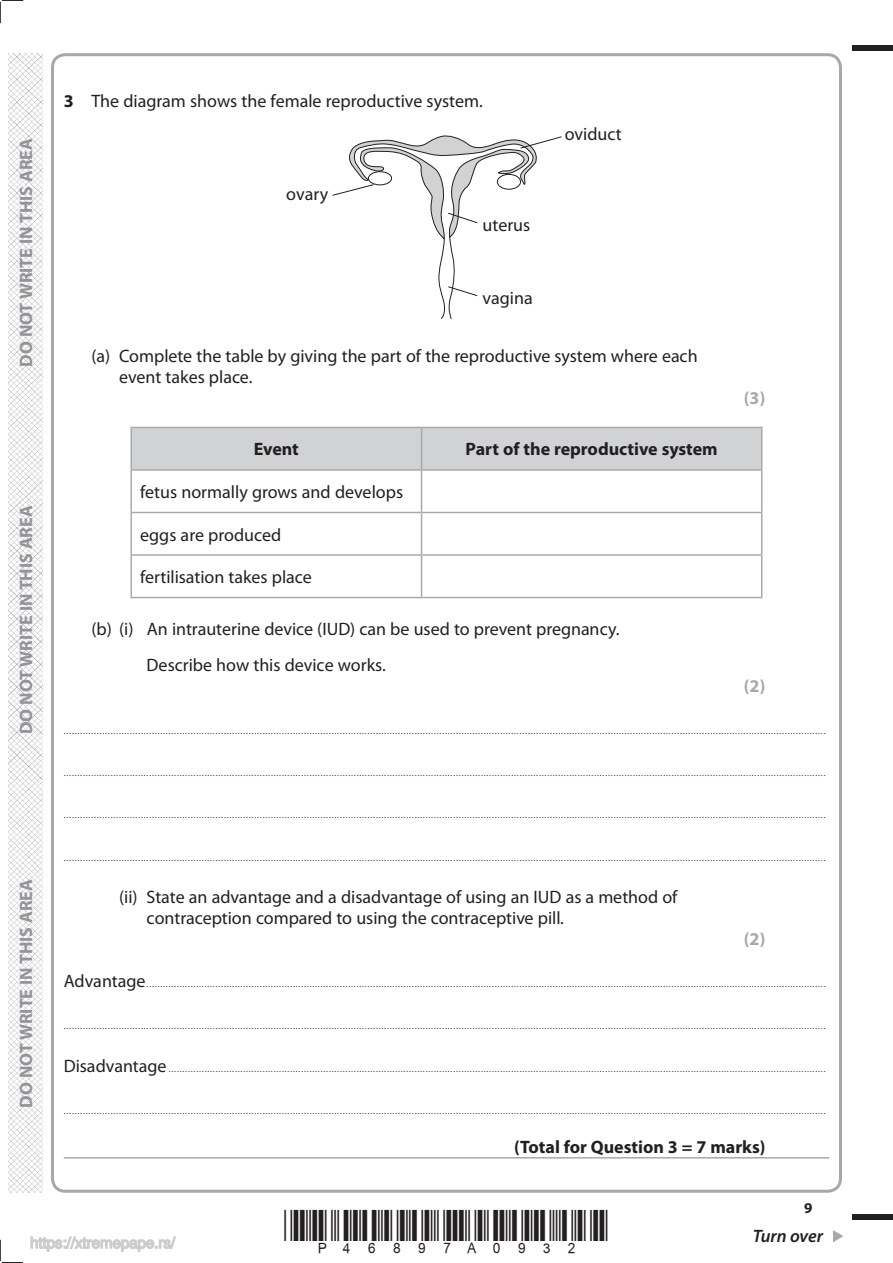
<style>
.page{position:relative;width:893px;height:1263px;background:#fff}
.page>*{position:absolute;margin:0;border:0;box-sizing:border-box;transform-origin:0 0}
.t1{font:18px/21px "Myriad Pro";color:#231f20}
.t2{font:700 18px "Myriad Pro";color:#929498}
.t3{font:700 18px "Myriad Pro";color:#231f20}
.t4{font:700 18px "Myriad Pro";color:#a6a9ac}
.t5{font:italic 600 18px "Myriad Pro";letter-spacing:-.005em;color:#231f20}
.t6{font:700 15px "Myriad Pro";color:#231f20}
.t7{font:9px "Myriad Pro";color:#231f20}
.s1{font-weight:700}
.s2{font-size:18px}
</style>
<div class="page">
<div style="left:853px;top:45px;width:40px;height:5px;background:#231f20"></div>
<div style="left:853px;top:1214px;width:40px;height:6px;background:#231f20"></div>
<svg style="left:833px;top:1230px;width:10px;height:12px"></svg>
<svg style="left:0;top:0;width:23px;height:23px"></svg>
<svg style="left:0;top:1240px;width:23px;height:23px"></svg>
<img style="left:8px;top:53px;width:34px;height:1140px">
<hr style="left:64px;top:1157px;width:765px;height:2px;background:#a6a9ac">
<svg style="left:332px;top:135px;width:230px;height:184px"></svg>
<div style="left:132px;top:428px;width:629px;height:41px;background:#d0d2d3"></div>
<hr style="left:130px;top:427px;width:291px;height:1px;background:#a6a9ac">
<hr style="left:130px;top:428px;width:2px;height:41px;background:#a6a9ac">
<hr style="left:421px;top:427px;width:341px;height:1px;background:#a6a9ac">
<hr style="left:421px;top:428px;width:1px;height:41px;background:#a6a9ac">
<hr style="left:761px;top:428px;width:1px;height:41px;background:#a6a9ac">
<hr style="left:130px;top:469px;width:291px;height:2px;background:#a6a9ac">
<hr style="left:130px;top:471px;width:2px;height:41px;background:#a6a9ac">
<hr style="left:421px;top:469px;width:341px;height:2px;background:#a6a9ac">
<hr style="left:421px;top:471px;width:1px;height:41px;background:#a6a9ac">
<hr style="left:761px;top:471px;width:1px;height:41px;background:#a6a9ac">
<hr style="left:130px;top:512px;width:291px;height:1px;background:#a6a9ac">
<hr style="left:130px;top:513px;width:2px;height:41px;background:#a6a9ac">
<hr style="left:421px;top:512px;width:341px;height:1px;background:#a6a9ac">
<hr style="left:421px;top:513px;width:1px;height:41px;background:#a6a9ac">
<hr style="left:761px;top:513px;width:1px;height:41px;background:#a6a9ac">
<hr style="left:130px;top:554px;width:291px;height:2px;background:#a6a9ac">
<hr style="left:130px;top:556px;width:2px;height:41px;background:#a6a9ac">
<hr style="left:421px;top:554px;width:341px;height:2px;background:#a6a9ac">
<hr style="left:421px;top:556px;width:1px;height:41px;background:#a6a9ac">
<hr style="left:761px;top:556px;width:1px;height:41px;background:#a6a9ac">
<hr style="left:130px;top:597px;width:632px;height:1px;background:#a6a9ac">
<svg style="left:30px;top:1236px;width:146px;height:16px"></svg>
<h1 class="t2" style="left:19px;top:367px;width:230px;rotate:-90deg">DO NOT WRITE IN THIS AREA</h1>
<h1 class="t2" style="left:19px;top:734px;width:230px;rotate:-90deg">DO NOT WRITE IN THIS AREA</h1>
<h1 class="t2" style="left:19px;top:1108px;width:230px;rotate:-90deg">DO NOT WRITE IN THIS AREA</h1>
<h1 class="t1" style="left:64px;top:92px;width:421px"><span class="s1">3</span> The diagram shows the female reproductive system.</h1>
<h1 class="t1" style="left:286px;top:185px;width:43px">ovary</h1>
<h1 class="t1" style="left:482px;top:216px;width:49px">uterus</h1>
<h1 class="t1" style="left:482px;top:289px;width:52px">vagina</h1>
<h1 class="t1" style="left:565px;top:125px;width:58px">oviduct</h1>
<h1 class="t1" style="left:119px;top:347px;width:580px;text-indent:-28px">(a) Complete the table by giving the part of the reproductive system where each event takes place.</h1>
<h1 class="t3" style="left:254px;top:442px;width:47px">Event</h1>
<h1 class="t3" style="left:465px;top:442px;width:254px">Part of the reproductive system</h1>
<h1 class="t1" style="left:140px;top:483px;width:264px">fetus normally grows and develops</h1>
<h1 class="t1" style="left:140px;top:526px;width:143px">eggs are produced</h1>
<h1 class="t1" style="left:140px;top:568px;width:173px">fertilisation takes place</h1>
<h1 class="t1" style="left:147px;top:612px;width:474px;line-height:36px;text-indent:-55px">(b) (i) An intrauterine device (IUD) can be used to prevent pregnancy.<br>Describe how this device works.</h1>
<h1 class="t4" style="left:744px;top:391px;width:23px">(3)</h1>
<h1 class="t4" style="left:744px;top:679px;width:23px">(2)</h1>
<p class="t7" style="left:64px;top:727px;width:763px">....................................................................................................................................................................................................................................................................................</p>
<p class="t7" style="left:64px;top:770px;width:763px">....................................................................................................................................................................................................................................................................................</p>
<p class="t7" style="left:64px;top:812px;width:763px">....................................................................................................................................................................................................................................................................................</p>
<p class="t7" style="left:64px;top:854px;width:763px">....................................................................................................................................................................................................................................................................................</p>
<h1 class="t1" style="left:147px;top:888px;width:532px;text-indent:-28px">(ii) State an advantage and a disadvantage of using an IUD as a method of contraception compared to using the contraceptive pill.</h1>
<h1 class="t4" style="left:744px;top:932px;width:23px">(2)</h1>
<p class="t7" style="left:64px;top:981px;width:763px"><span class="s2">Advantage</span> ......................................................................................................................................................................................................................................................</p>
<p class="t7" style="left:64px;top:1023px;width:763px">....................................................................................................................................................................................................................................................................................</p>
<p class="t7" style="left:64px;top:1065px;width:763px"><span class="s2">Disadvantage</span> ..............................................................................................................................................................................................................................................</p>
<p class="t7" style="left:64px;top:1107px;width:763px">....................................................................................................................................................................................................................................................................................</p>
<h1 class="t3" style="left:514px;top:1140px;width:253px">(Total for Question 3 = 7 marks)</h1>
<h2 class="t6" style="left:804px;top:1202px;width:10px">9</h2>
<h1 class="t5" style="left:753px;top:1226px;width:72px">Turn over</h1>
</div>
